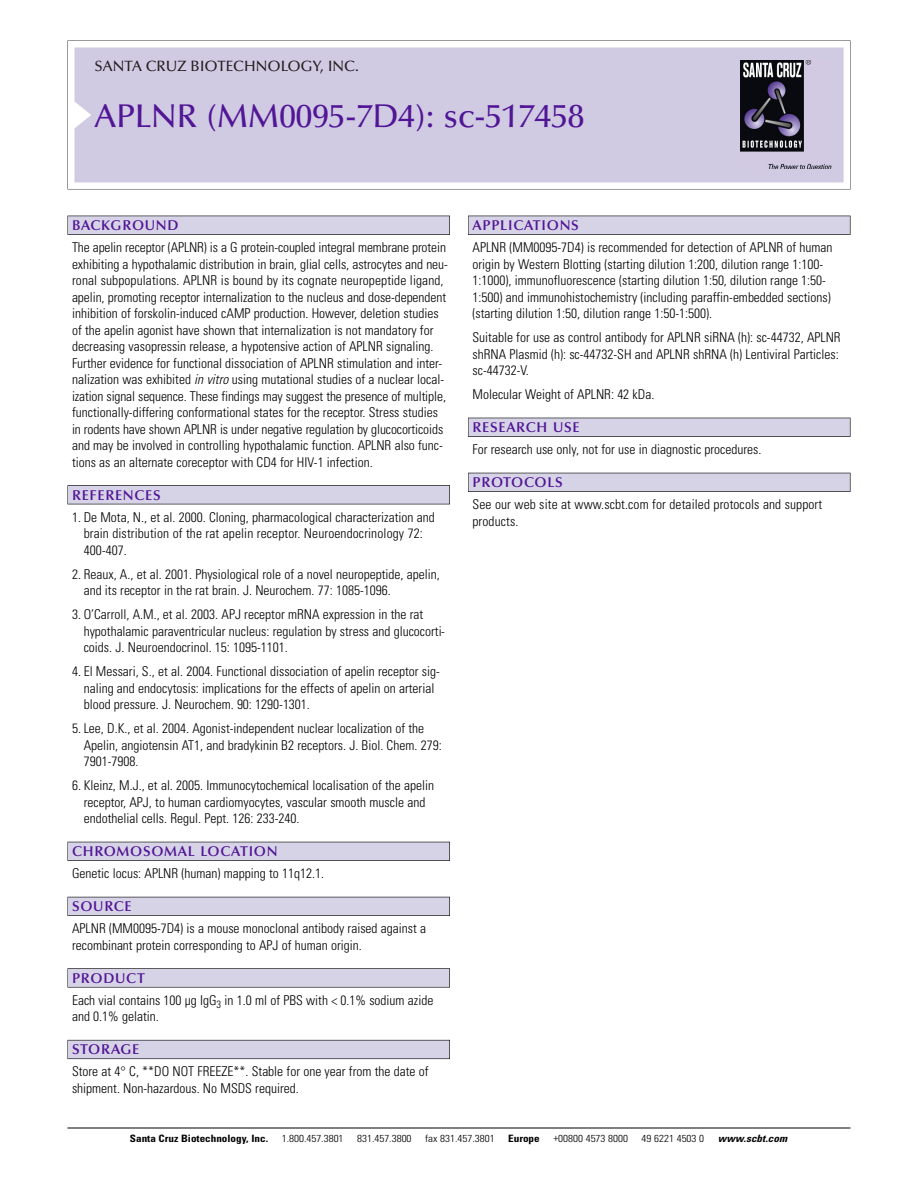
<style>
.page{position:relative;width:918px;height:1188px;background:#fff}
.page>*{position:absolute;margin:0;border:0;box-sizing:border-box;transform-origin:0 0}
.t1{font:500 33px "Optima";color:#511695}
.t2{font:500 15px "Optima";color:#231f20}
.t3{font:600 14.25px "Optima";letter-spacing:.05em;color:#511695}
.t4{font:300 condensed 13.5px/16.5px "Univers";color:#000}
.t5{font:300 condensed 10.2px "Univers";color:#000;scale:1.1 1}
.t6{font:700 condensed 10.2px "Univers";color:#000;scale:1.1 1}
.t7{font:italic 700 condensed 10.2px "Univers";letter-spacing:.005em;color:#000;scale:1.1 1}
.s1{font-style:italic}
</style>
<div class="page">
<svg style="left:68px;top:40px;width:783px;height:149px"></svg>
<div style="left:74px;top:47px;width:770px;height:135px;background:#d1cae3"></div>
<img style="left:741px;top:60px;width:90px;height:108px">
<div style="left:68px;top:216px;width:382px;height:19px;background:#525155"></div>
<div style="left:68px;top:216px;width:381px;height:18px;background:#d7d3e7"></div>
<div style="left:68px;top:485px;width:382px;height:19px;background:#525155"></div>
<div style="left:68px;top:486px;width:381px;height:18px;background:#d7d3e7"></div>
<div style="left:68px;top:842px;width:382px;height:19px;background:#525158"></div>
<div style="left:68px;top:842px;width:381px;height:18px;background:#d7d3e7"></div>
<div style="left:68px;top:897px;width:382px;height:19px;background:#54535a"></div>
<div style="left:68px;top:897px;width:381px;height:18px;background:#d7d3e7"></div>
<svg style="left:68px;top:968px;width:382px;height:20px"></svg>
<div style="left:68px;top:969px;width:381px;height:18px;background:#d7d3e7"></div>
<div style="left:68px;top:1040px;width:382px;height:19px;background:#66646e"></div>
<div style="left:68px;top:1040px;width:381px;height:18px;background:#d7d3e7"></div>
<div style="left:468px;top:216px;width:382px;height:19px;background:#525155"></div>
<div style="left:468px;top:216px;width:382px;height:18px;background:#d7d3e7"></div>
<div style="left:468px;top:418px;width:382px;height:19px;background:#515055"></div>
<div style="left:468px;top:418px;width:382px;height:18px;background:#d7d3e7"></div>
<div style="left:468px;top:473px;width:382px;height:19px;background:#525158"></div>
<div style="left:468px;top:473px;width:382px;height:18px;background:#d7d3e7"></div>
<hr style="left:68px;top:1128px;width:782px;height:1px;background:#000">
<p class="t2" style="left:94px;top:61px;width:266px">SANTA CRUZ BIOTECHNOLOGY, INC.</p>
<h1 class="t1" style="left:94px;top:103px;width:491px">APLNR (MM0095-7D4): sc-517458</h1>
<p class="t3" style="left:72px;top:219px;width:108px">BACKGROUND</p>
<p class="t4" style="left:72px;top:240px;width:378px">The apelin receptor (APLNR) is a G protein-coupled integral membrane protein exhibiting a hypothalamic distribution in brain, glial cells, astrocytes and neu&shy;ronal subpopulations. APLNR is bound by its cognate neuropeptide ligand, apelin, promoting receptor internalization to the nucleus and dose-dependent inhibition of forskolin-induced cAMP production. However, deletion studies of the apelin agonist have shown that internalization is not mandatory for decreasing vasopressin release, a hypotensive action of APLNR signaling.<br>Further evidence for functional dissociation of APLNR stimulation and inter&shy;nalization was exhibited <span class="s1">in vitro</span> using mutational studies of a nuclear local&shy;ization signal sequence. These findings may suggest the presence of multiple, functionally-differing conformational states for the receptor. Stress studies in rodents have shown APLNR is under negative regulation by glucocorticoids and may be involved in controlling hypothalamic function. APLNR also func&shy;tions as an alternate coreceptor with CD4 for HIV-1 infection.</p>
<p class="t3" style="left:72px;top:489px;width:90px">REFERENCES</p>
<p class="t4" style="left:84px;top:510px;width:353px;text-indent:-12px">1. De Mota, N., et al. 2000. Cloning, pharmacological characterization and brain distribution of the rat apelin receptor. Neuroendocrinology 72:<br>400-407.</p>
<p class="t4" style="left:84px;top:567px;width:358px;text-indent:-12px">2. Reaux, A., et al. 2001. Physiological role of a novel neuropeptide, apelin, and its receptor in the rat brain. J. Neurochem. 77: 1085-1096.</p>
<p class="t4" style="left:84px;top:607px;width:363px;text-indent:-12px">3. O’Carroll, A.M., et al. 2003. APJ receptor mRNA expression in the rat hypothalamic paraventricular nucleus: regulation by stress and glucocorti&shy;coids. J. Neuroendocrinol. 15: 1095-1101.</p>
<p class="t4" style="left:84px;top:664px;width:358px;text-indent:-12px">4. El Messari, S., et al. 2004. Functional dissociation of apelin receptor sig&shy;naling and endocytosis: implications for the effects of apelin on arterial blood pressure. J. Neurochem. 90: 1290-1301.</p>
<p class="t4" style="left:84px;top:721px;width:359px;text-indent:-12px">5. Lee, D.K., et al. 2004. Agonist-independent nuclear localization of the<br>Apelin, angiotensin AT1, and bradykinin B2 receptors. J. Biol. Chem. 279:<br>7901-7908.</p>
<p class="t4" style="left:84px;top:778px;width:352px;text-indent:-12px">6. Kleinz, M.J., et al. 2005. Immunocytochemical localisation of the apelin receptor, APJ, to human cardiomyocytes, vascular smooth muscle and endothelial cells. Regul. Pept. 126: 233-240.</p>
<p class="t3" style="left:72px;top:846px;width:207px">CHROMOSOMAL LOCATION</p>
<p class="t4" style="left:72px;top:866px;width:254px">Genetic locus: APLNR (human) mapping to 11q12.1.</p>
<p class="t3" style="left:72px;top:901px;width:61px">SOURCE</p>
<p class="t4" style="left:72px;top:921px;width:356px">APLNR (MM0095-7D4) is a mouse monoclonal antibody raised against a recombinant protein corresponding to APJ of human origin.</p>
<p class="t3" style="left:72px;top:972px;width:74px">PRODUCT</p>
<p class="t4" style="left:72px;top:993px;width:363px">Each vial contains 100 µg IgG<sub>3</sub> in 1.0 ml of PBS with &lt; 0.1% sodium azide and 0.1% gelatin.</p>
<p class="t3" style="left:72px;top:1044px;width:69px">STORAGE</p>
<p class="t4" style="left:72px;top:1064px;width:358px">Store at 4° C, **DO NOT FREEZE**. Stable for one year from the date of shipment. Non-hazardous. No MSDS required.</p>
<p class="t3" style="left:473px;top:219px;width:108px">APPLICATIONS</p>
<p class="t4" style="left:473px;top:240px;width:362px">APLNR (MM0095-7D4) is recommended for detection of APLNR of human origin by Western Blotting (starting dilution 1:200, dilution range 1:100- 1:1000), immunofluorescence (starting dilution 1:50, dilution range 1:50- 1:500) and immunohistochemistry (including paraffin-embedded sections) (starting dilution 1:50, dilution range 1:50-1:500).</p>
<p class="t4" style="left:473px;top:330px;width:370px">Suitable for use as control antibody for APLNR siRNA (h): sc-44732, APLNR shRNA Plasmid (h): sc-44732-SH and APLNR shRNA (h) Lentiviral Particles: sc-44732-V.</p>
<p class="t4" style="left:473px;top:387px;width:183px">Molecular Weight of APLNR: 42 kDa.</p>
<p class="t3" style="left:473px;top:422px;width:109px">RESEARCH USE</p>
<p class="t4" style="left:473px;top:442px;width:290px">For research use only, not for use in diagnostic procedures.</p>
<p class="t3" style="left:473px;top:477px;width:92px">PROTOCOLS</p>
<p class="t4" style="left:473px;top:497px;width:351px">See our web site at www.scbt.com for detailed protocols and support products.</p>
<p class="t6" style="left:130px;top:1135px;width:127px">Santa Cruz Biotechnology, Inc.</p>
<p class="t5" style="left:282px;top:1135px;width:58px">1.800.457.3801</p>
<p class="t5" style="left:357px;top:1135px;width:51px">831.457.3800</p>
<p class="t5" style="left:425px;top:1135px;width:65px">fax 831.457.3801</p>
<p class="t6" style="left:508px;top:1135px;width:30px">Europe</p>
<p class="t5" style="left:553px;top:1135px;width:69px">+00800 4573 8000</p>
<p class="t5" style="left:642px;top:1135px;width:58px">49 6221 4503 0</p>
<p class="t7" style="left:718px;top:1135px;width:64px">www.scbt.com</p>
</div>
